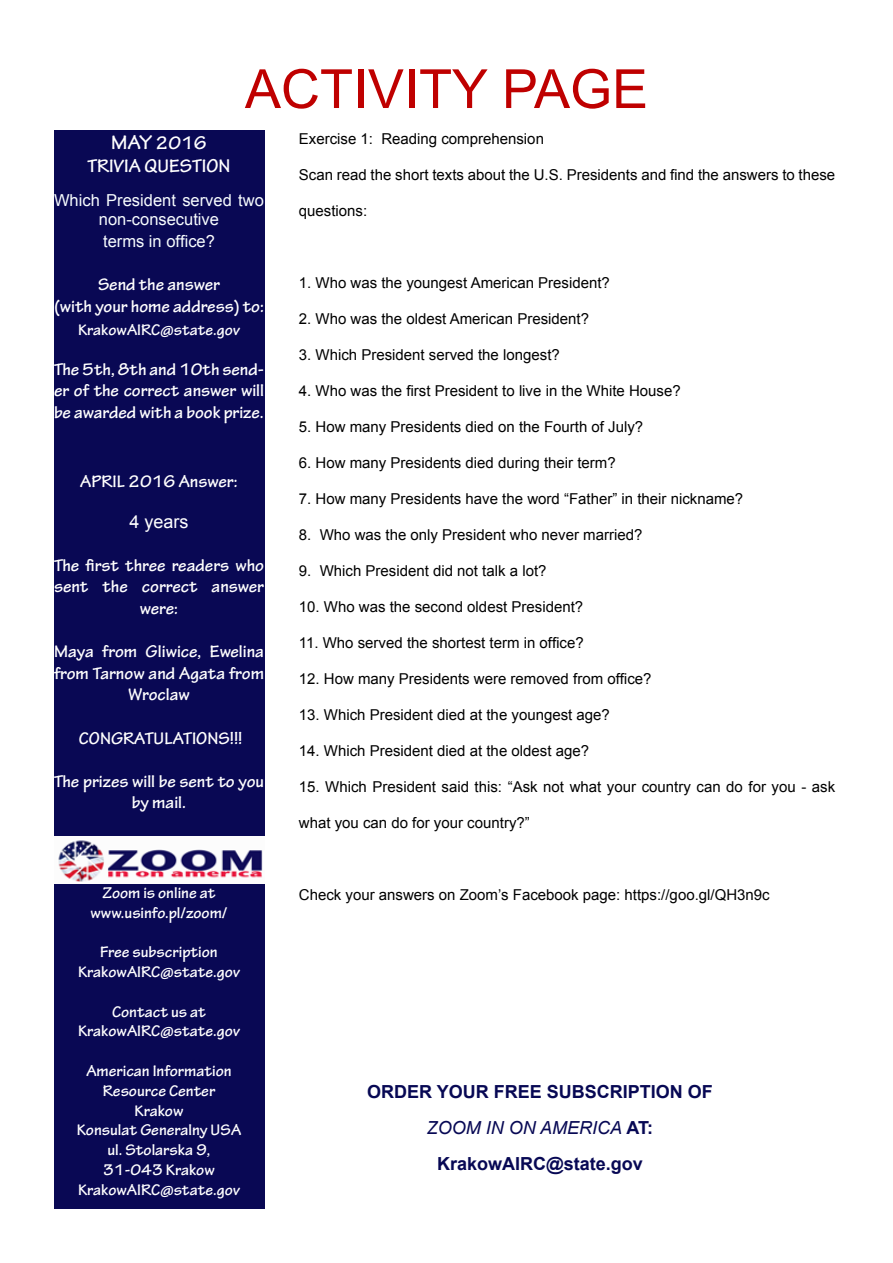
<style>
.page{position:relative;width:893px;height:1263px;background:#fff}
.page>*{position:absolute;margin:0;border:0;box-sizing:border-box;transform-origin:0 0}
.t1{font:54px "Arial";color:#bf0000}
.t2{font:700 19.5px/23.4px "Tekton Pro";color:#fff;text-align:center}
.t3{font:700 18px/21.6px "Tekton Pro";color:#fffffe;text-align:center}
.t4{font:700 18px/21.6px "Tekton Pro";color:#fff;text-align:center}
.t5{font:700 18px/36px "Arial";color:#070854;text-align:center}
.t6{font:18px "Arial";color:#fff}
.t7{font:700 16.5px/19.8px "Tekton Pro";color:#fff;text-align:center}
.t8{font:16.5px/19.8px "Arial";color:#f7fcfe;text-align:center}
.t9{font:15px "Arial";color:#000}
.s1{font-size:21px}
.s2{color:#fff}
.s3{font-weight:400;font-style:italic}
</style>
<div class="page">
<div style="left:54px;top:883px;width:210px;height:326px;background:#090854"></div>
<div style="left:54px;top:472px;width:210px;height:364px;background:#090854"></div>
<img style="left:58px;top:840px;width:205px;height:42px">
<div style="left:54px;top:130px;width:210px;height:342px;background:#090854"></div>
<h1 class="t1" style="left:245px;top:54px;width:405px">ACTIVITY PAGE</h1>
<h2 class="t2" style="left:88px;top:131px;width:144px"><span class="s1">MAY</span> 2016<br>TRIVIA QUESTION</h2>
<p class="t8" style="left:54px;top:190px;width:211px">Which President served two non-consecutive</p>
<p class="t8" style="left:103px;top:231px;width:113px">terms in office<span class="s2">?</span></p>
<p class="t4" style="left:54px;top:274px;width:211px">Send the answer<br>(with your home address) to:</p>
<p class="t7" style="left:78px;top:320px;width:163px">KrakowAIRC@state.gov</p>
<p class="t4" style="left:54px;top:359px;width:212px;text-align:justify">The 5th, 8th and 10th send&shy;er of the correct answer will be awarded with a book prize.</p>
<p class="t3" style="left:80px;top:471px;width:159px">APRIL 2016 Answer:</p>
<p class="t6" style="left:129px;top:509px;width:61px">4 years</p>
<p class="t3" style="left:54px;top:555px;width:212px">The first three readers who sent the correct answer were:</p>
<p class="t3" style="left:54px;top:641px;width:212px">Maya from Gliwice, Ewelina from Tarnow and Agata from<br>Wroclaw</p>
<p class="t3" style="left:79px;top:727px;width:165px">CONGRATULATIONS!!!</p>
<p class="t3" style="left:54px;top:771px;width:212px">The prizes will be sent to you by mail.</p>
<p class="t7" style="left:90px;top:883px;width:139px">Zoom is online at www.usinfo.pl/zoom/</p>
<p class="t7" style="left:78px;top:942px;width:163px">Free subscription<br>KrakowAIRC@state.gov</p>
<p class="t7" style="left:78px;top:1002px;width:163px">Contact us at<br>KrakowAIRC@state.gov</p>
<p class="t7" style="left:77px;top:1061px;width:166px">American Information<br>Resource Center<br>Krakow<br>Konsulat Generalny USA ul. Stolarska 9,<br>31-043 Krakow<br>KrakowAIRC@state.gov</p>
<p class="t9" style="left:299px;top:129px;width:247px">Exercise 1: Reading comprehension</p>
<p class="t9" style="left:299px;top:165px;width:538px">Scan read the short texts about the U.S. Presidents and find the answers to these</p>
<p class="t9" style="left:299px;top:201px;width:70px">questions:</p>
<p class="t9" style="left:299px;top:273px;width:312px">1. Who was the youngest American President?</p>
<p class="t9" style="left:299px;top:309px;width:292px">2. Who was the oldest American President?</p>
<p class="t9" style="left:299px;top:345px;width:262px">3. Which President served the longest?</p>
<p class="t9" style="left:299px;top:381px;width:383px">4. Who was the first President to live in the White House?</p>
<p class="t9" style="left:299px;top:417px;width:346px">5. How many Presidents died on the Fourth of July?</p>
<p class="t9" style="left:299px;top:453px;width:318px">6. How many Presidents died during their term?</p>
<p class="t9" style="left:299px;top:489px;width:446px">7. How many Presidents have the word “Father” in their nickname?</p>
<p class="t9" style="left:299px;top:525px;width:345px">8. Who was the only President who never married?</p>
<p class="t9" style="left:299px;top:561px;width:249px">9. Which President did not talk a lot?</p>
<p class="t9" style="left:299px;top:597px;width:286px">10. Who was the second oldest President?</p>
<p class="t9" style="left:299px;top:633px;width:286px">11. Who served the shortest term in office?</p>
<p class="t9" style="left:299px;top:669px;width:354px">12. How many Presidents were removed from office?</p>
<p class="t9" style="left:299px;top:705px;width:313px">13. Which President died at the youngest age?</p>
<p class="t9" style="left:299px;top:741px;width:292px">14. Which President died at the oldest age?</p>
<p class="t9" style="left:299px;top:777px;width:538px">15. Which President said this: “Ask not what your country can do for you - ask</p>
<p class="t9" style="left:299px;top:813px;width:232px">what you can do for your country?”</p>
<p class="t9" style="left:299px;top:885px;width:472px">Check your answers on Zoom’s Facebook page: https://goo.gl/QH3n9c</p>
<p class="t5" style="left:367px;top:1074px;width:347px">ORDER YOUR FREE SUBSCRIPTION OF<br><span class="s3">ZOOM IN ON AMERICA</span> AT:<br>KrakowAIRC@state.gov</p>
</div>
